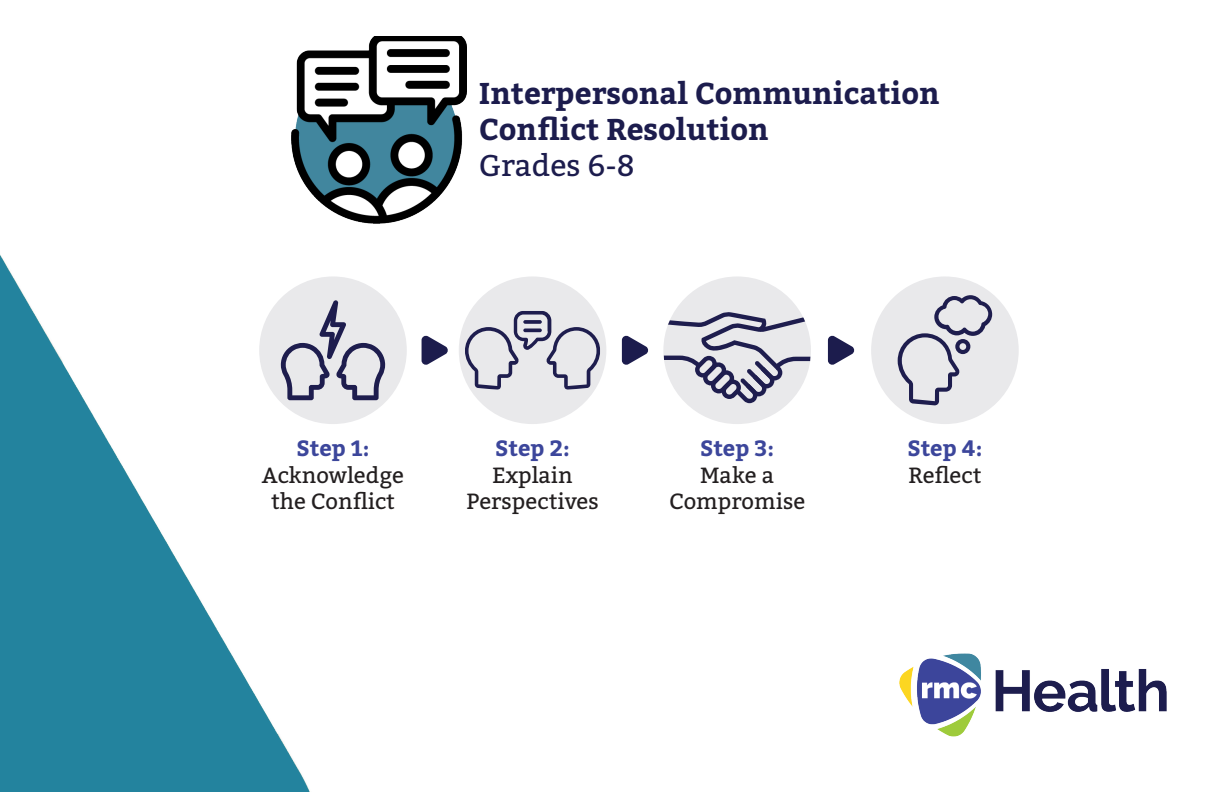
<style>
.page{position:relative;width:1224px;height:792px;background:#fff}
.page>*{position:absolute;margin:0;border:0;box-sizing:border-box;transform-origin:0 0}
.t1{font:700 30px "Bitter";color:#1c1c4d}
.t2{font:30px "Bitter";color:#1c1c4d}
.t3{font:22px/26.4px "Bitter";color:#231f20;text-align:center}
.t4{font:700 22px "Bitter";color:#3c469b}
</style>
<div class="page">
<img style="left:370px;top:36px;width:96px;height:188px">
<img style="left:0;top:42px;width:370px;height:750px">
<div style="left:259px;top:276px;width:148px;height:148px;background:#e9e9eb;border-radius:50%"></div>
<svg style="left:281px;top:300px;width:104px;height:100px"></svg>
<div style="left:663px;top:276px;width:148px;height:148px;background:#e9e9eb;border-radius:50%"></div>
<svg style="left:663px;top:312px;width:148px;height:91px"></svg>
<div style="left:459px;top:276px;width:147px;height:148px;background:#e9e9eb;border-radius:50%"></div>
<svg style="left:465px;top:311px;width:135px;height:79px"></svg>
<svg style="left:422px;top:335px;width:26px;height:30px"></svg>
<svg style="left:622px;top:335px;width:27px;height:30px"></svg>
<img style="left:899px;top:653px;width:268px;height:84px">
<svg style="left:828px;top:335px;width:27px;height:30px"></svg>
<div style="left:871px;top:276px;width:148px;height:148px;background:#e9e9eb;border-radius:50%"></div>
<svg style="left:898px;top:295px;width:94px;height:110px"></svg>
<p class="t1" style="left:479px;top:70px;width:463px">Interpersonal Communication</p>
<p class="t1" style="left:479px;top:106px;width:291px">Conflict Resolution</p>
<p class="t2" style="left:479px;top:144px;width:157px">Grades 6-8</p>
<p class="t4" style="left:296px;top:432px;width:75px">Step 1:</p>
<p class="t3" style="left:262px;top:461px;width:144px">Acknowledge the Conflict</p>
<p class="t4" style="left:495px;top:432px;width:76px">Step 2:</p>
<p class="t3" style="left:492px;top:461px;width:82px">Explain</p>
<p class="t3" style="left:466px;top:487px;width:134px">Perspectives</p>
<p class="t4" style="left:700px;top:432px;width:76px">Step 3:</p>
<p class="t3" style="left:700px;top:461px;width:76px">Make a</p>
<p class="t3" style="left:669px;top:487px;width:138px">Compromise</p>
<p class="t4" style="left:907px;top:432px;width:77px">Step 4:</p>
<p class="t3" style="left:908px;top:461px;width:75px">Reflect</p>
</div>
